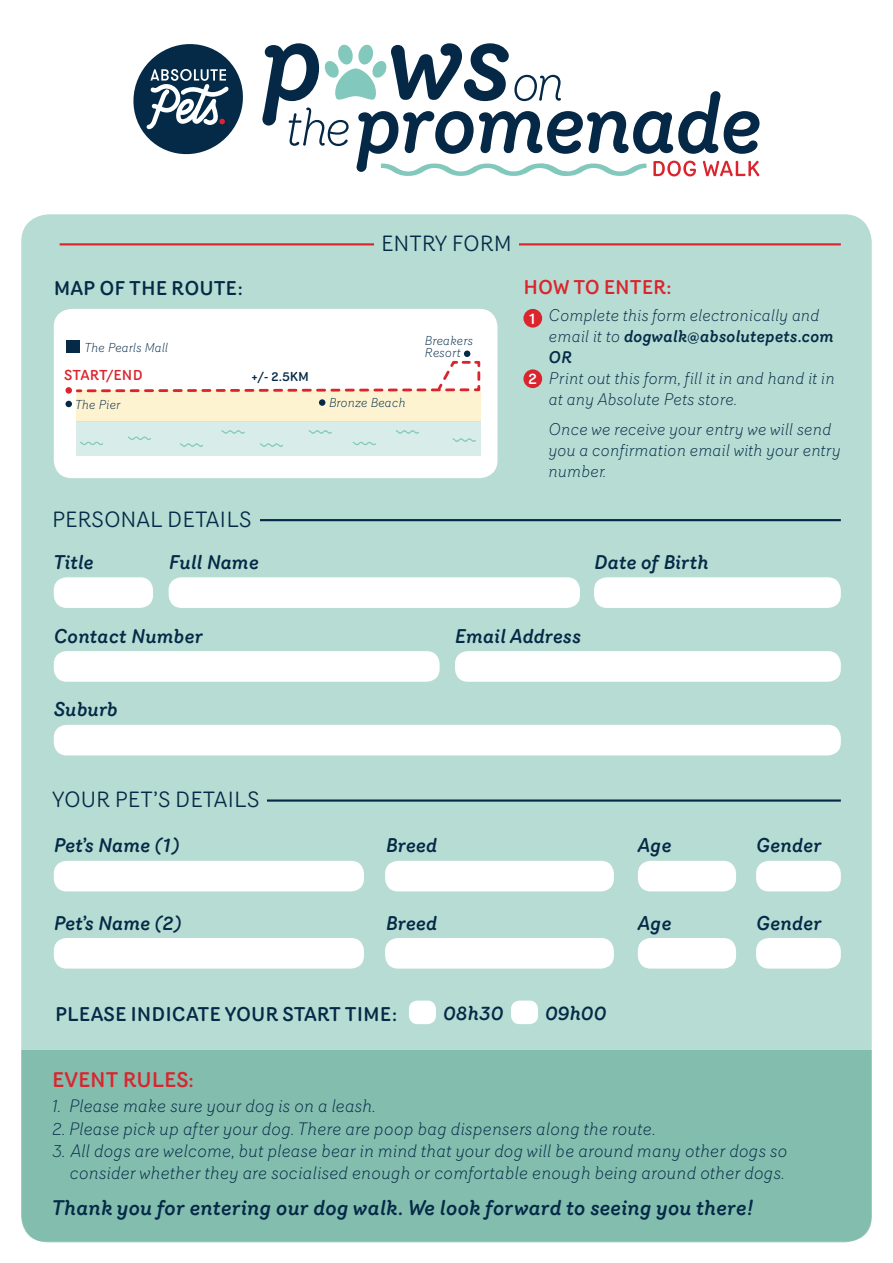
<style>
.page{position:relative;width:893px;height:1263px;background:#fff}
.page>*{position:absolute;margin:0;border:0;box-sizing:border-box;transform-origin:0 0}
.t1{font:21.6px "Router";color:#042a47}
.t2{font:italic 500 20.7px "Router";letter-spacing:-.005em;color:#042a47}
.t3{font:500 20.7px "Router";color:#da252e}
.t4{font:italic 500 19.5px "Router";letter-spacing:-.005em;color:#042a47}
.t5{font:500 19.5px "Router";color:#042a47}
.t6{font:500 19.5px "Router";color:#da252e}
.t7{font:italic 300 17.55px "Router";letter-spacing:-.01em;color:#042a47}
.t8{font:italic 300 16.5px/21px "Router";color:#042a47}
.t9{font:500 15px "Router";color:#fff}
.t10{font:500 14.1px "Router";letter-spacing:.015em;color:#da252e}
.t11{font:italic 300 12.75px "Router";letter-spacing:-.015em;color:#042a47}
.t12{font:500 12.75px "Router";color:#042a47}
.s1{font-weight:500}
</style>
<div class="page">
<div style="left:21px;top:214px;width:851px;height:1028px;background:#b7dcd3;border-radius:28px"></div>
<div style="left:21px;top:1050px;width:851px;height:192px;background:#83bdae"></div>
<div style="left:511px;top:1000px;width:27px;height:24px;background:#fff;border-radius:9px"></div>
<div style="left:409px;top:1000px;width:27px;height:24px;background:#fff;border-radius:9px"></div>
<hr style="left:60px;top:243px;width:781px;height:2px;background:#da252e">
<div style="left:374px;top:235px;width:145px;height:16px;background:#b7dcd3"></div>
<hr style="left:60px;top:519px;width:781px;height:2px;background:#042a47">
<div style="left:52px;top:510px;width:207px;height:17px;background:#b7dcd3"></div>
<div style="left:54px;top:577px;width:99px;height:31px;background:#fff;border-radius:13px"></div>
<div style="left:169px;top:577px;width:411px;height:31px;background:#fff;border-radius:13px"></div>
<div style="left:594px;top:577px;width:247px;height:31px;background:#fff;border-radius:13px"></div>
<div style="left:54px;top:651px;width:386px;height:31px;background:#fff;border-radius:13px"></div>
<div style="left:54px;top:725px;width:787px;height:30px;background:#fff;border-radius:13px"></div>
<div style="left:455px;top:651px;width:386px;height:31px;background:#fff;border-radius:13px"></div>
<hr style="left:60px;top:799px;width:781px;height:3px;background:#042a47">
<div style="left:52px;top:791px;width:215px;height:16px;background:#b7dcd3"></div>
<div style="left:385px;top:861px;width:229px;height:30px;background:#fff;border-radius:13px"></div>
<div style="left:54px;top:861px;width:310px;height:30px;background:#fff;border-radius:13px"></div>
<div style="left:638px;top:861px;width:98px;height:30px;background:#fff;border-radius:13px"></div>
<div style="left:756px;top:861px;width:85px;height:30px;background:#fff;border-radius:13px"></div>
<div style="left:385px;top:938px;width:229px;height:30px;background:#fff;border-radius:13px"></div>
<div style="left:54px;top:938px;width:310px;height:30px;background:#fff;border-radius:13px"></div>
<div style="left:638px;top:938px;width:98px;height:30px;background:#fff;border-radius:13px"></div>
<div style="left:756px;top:938px;width:85px;height:30px;background:#fff;border-radius:13px"></div>
<svg style="left:133px;top:44px;width:110px;height:111px"></svg>
<svg style="left:262px;top:43px;width:497px;height:133px"></svg>
<div style="left:54px;top:309px;width:443px;height:169px;background:#fff;border-radius:18px"></div>
<div style="left:76px;top:390px;width:404px;height:32px;background:#fdf3d0"></div>
<div style="left:76px;top:422px;width:404px;height:34px;background:#d8edea"></div>
<div style="left:65px;top:387px;width:7px;height:7px;background:#da252e;border-radius:50%"></div>
<svg style="left:80px;top:442px;width:23px;height:3px"></svg>
<svg style="left:260px;top:443px;width:23px;height:4px"></svg>
<svg style="left:180px;top:443px;width:23px;height:4px"></svg>
<svg style="left:128px;top:437px;width:23px;height:3px"></svg>
<svg style="left:222px;top:430px;width:23px;height:4px"></svg>
<svg style="left:309px;top:430px;width:23px;height:4px"></svg>
<svg style="left:353px;top:442px;width:23px;height:3px"></svg>
<svg style="left:396px;top:430px;width:23px;height:4px"></svg>
<svg style="left:453px;top:438px;width:23px;height:4px"></svg>
<div style="left:66px;top:340px;width:14px;height:13px;background:#042a47"></div>
<div style="left:319px;top:399px;width:6px;height:7px;background:#042a47;border-radius:50%"></div>
<div style="left:464px;top:350px;width:6px;height:7px;background:#042a47;border-radius:50%"></div>
<div style="left:65px;top:401px;width:7px;height:6px;background:#042a47;border-radius:50%"></div>
<svg style="left:76px;top:360px;width:405px;height:34px"></svg>
<div style="left:523px;top:309px;width:19px;height:19px;background:#da252e;border-radius:50%"></div>
<div style="left:523px;top:369px;width:19px;height:19px;background:#da252e;border-radius:50%"></div>
<p class="t1" style="left:381px;top:227px;width:132px">ENTRY FORM</p>
<p class="t5" style="left:54px;top:273px;width:190px">MAP OF THE ROUTE:</p>
<p class="t11" style="left:85px;top:338px;width:85px">The Pearls Mall</p>
<p class="t10" style="left:64px;top:364px;width:80px">START/END</p>
<p class="t11" style="left:75px;top:395px;width:47px">The Pier</p>
<p class="t12" style="left:251px;top:366px;width:59px">+/- 2.5KM</p>
<p class="t11" style="left:329px;top:394px;width:78px">Bronze Beach</p>
<p class="t11" style="left:425px;top:331px;width:50px">Breakers</p>
<p class="t11" style="left:425px;top:343px;width:38px">Resort</p>
<p class="t6" style="left:523px;top:272px;width:150px">HOW TO ENTER:</p>
<p class="t8" style="left:549px;top:304px;width:287px">Complete this form electronically and email it to <span class="s1">dogwalk@absolutepets.com<br>OR</span></p>
<p class="t8" style="left:549px;top:367px;width:288px">Print out this form, fill it in and hand it in at any Absolute Pets store.</p>
<p class="t8" style="left:549px;top:418px;width:294px">Once we receive your entry we will send you a confirmation email with your entry number.</p>
<p class="t9" style="left:530px;top:307px;width:7px">1</p>
<p class="t9" style="left:529px;top:367px;width:10px">2</p>
<p class="t1" style="left:52px;top:503px;width:201px">PERSONAL DETAILS</p>
<p class="t4" style="left:54px;top:547px;width:42px">Title</p>
<p class="t4" style="left:169px;top:547px;width:92px">Full Name</p>
<p class="t4" style="left:594px;top:547px;width:116px">Date of Birth</p>
<p class="t4" style="left:54px;top:621px;width:151px">Contact Number</p>
<p class="t4" style="left:54px;top:695px;width:66px">Suburb</p>
<p class="t4" style="left:455px;top:621px;width:128px">Email Address</p>
<p class="t1" style="left:52px;top:783px;width:209px">YOUR PET’S DETAILS</p>
<p class="t4" style="left:54px;top:831px;width:128px">Pet’s Name (1)</p>
<p class="t4" style="left:386px;top:831px;width:53px">Breed</p>
<p class="t4" style="left:638px;top:831px;width:35px">Age</p>
<p class="t4" style="left:756px;top:831px;width:67px">Gender</p>
<p class="t4" style="left:54px;top:908px;width:130px">Pet’s Name (2)</p>
<p class="t4" style="left:386px;top:908px;width:53px">Breed</p>
<p class="t4" style="left:638px;top:908px;width:35px">Age</p>
<p class="t4" style="left:756px;top:908px;width:67px">Gender</p>
<p class="t5" style="left:55px;top:999px;width:343px">PLEASE INDICATE YOUR START TIME:</p>
<p class="t4" style="left:443px;top:998px;width:62px">08h30</p>
<p class="t4" style="left:545px;top:998px;width:63px">09h00</p>
<p class="t3" style="left:52px;top:1064px;width:143px">EVENT RULES:</p>
<p class="t7" style="left:52px;top:1094px;width:325px">1. Please make sure your dog is on a leash.</p>
<p class="t7" style="left:52px;top:1116px;width:605px">2. Please pick up after your dog. There are poop bag dispensers along the route.</p>
<p class="t7" style="left:52px;top:1138px;width:737px">3. All dogs are welcome, but please bear in mind that your dog will be around many other dogs so</p>
<p class="t7" style="left:70px;top:1161px;width:717px">consider whether they are socialised enough or comfortable enough being around other dogs.</p>
<p class="t2" style="left:52px;top:1191px;width:703px">Thank you for entering our dog walk. We look forward to seeing you there!</p>
</div>
